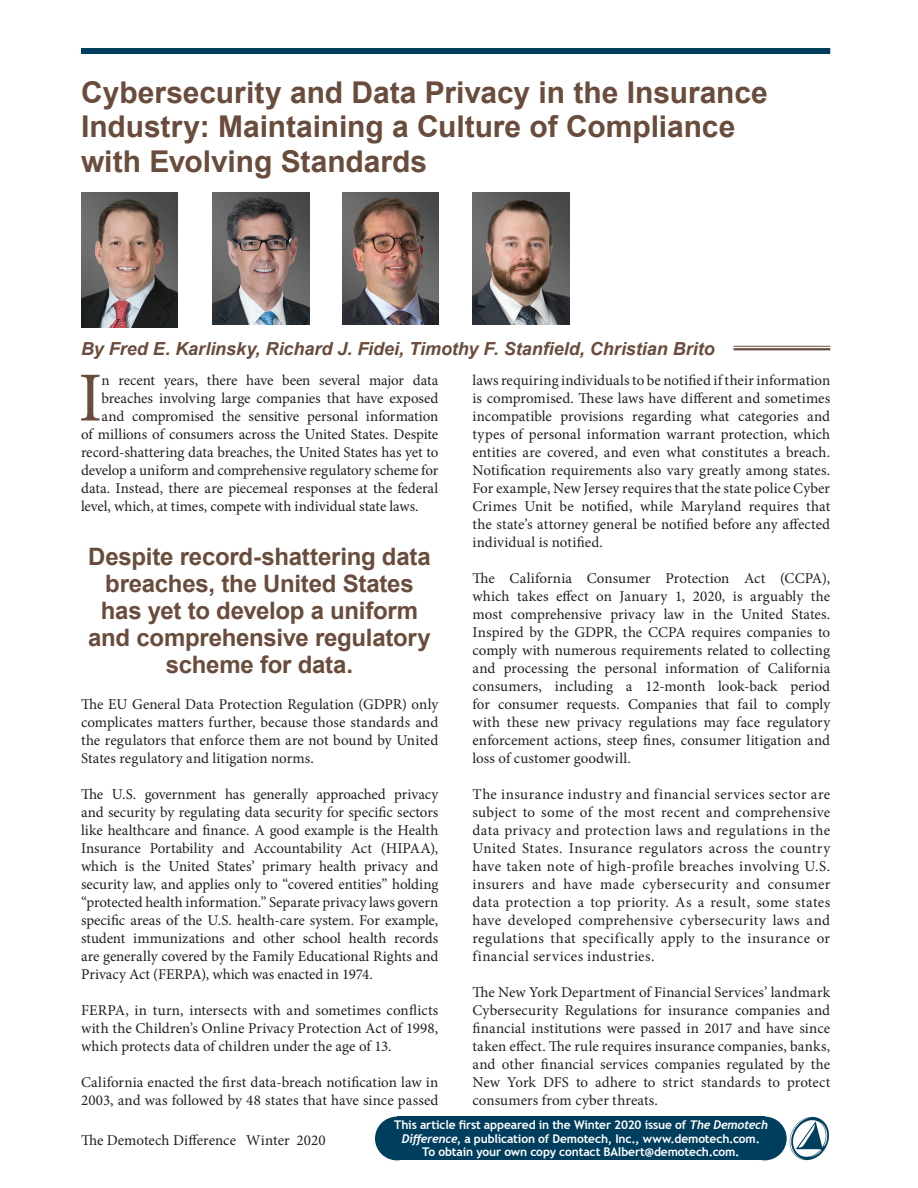
<style>
.page{position:relative;width:918px;height:1188px;background:#fff}
.page>*{position:absolute;margin:0;border:0;box-sizing:border-box;transform-origin:0 0}
.t1{font:70.35px "Minion Pro";color:#694c3c}
.t2{font:700 30px/34.5px "Arial";letter-spacing:-.005em;color:#694c3c}
.t3{font:700 24px/27px "Arial";letter-spacing:-.01em;color:#694c3c;text-align:center}
.By_Line{font:italic 700 18px "Arial";color:#694c3c}
.t4{font:15px/18px "Minion Pro";color:#231f20;text-align:justify}
.t5{font:700 12px "Trebuchet MS";letter-spacing:-.01em;color:#fff}
.s1{font-family:"Trebuchet";font-style:italic}
</style>
<div class="page">
<div style="left:81px;top:48px;width:749px;height:6px;background:#003e5e"></div>
<img style="left:213px;top:193px;width:97px;height:132px">
<img style="left:472px;top:193px;width:97px;height:132px">
<img style="left:342px;top:193px;width:97px;height:132px">
<img style="left:81px;top:193px;width:97px;height:134px">
<hr style="left:734px;top:348px;width:96px;height:2px;background:#694c3c">
<hr style="left:734px;top:346px;width:96px;height:1px;background:#694c3c">
<svg style="left:789px;top:1117px;width:40px;height:43px"></svg>
<div style="left:743px;top:1117px;width:44px;height:43px;background:#003e5e;border-radius:50%"></div>
<div style="left:375px;top:1117px;width:44px;height:43px;background:#003e5e;border-radius:50%"></div>
<div style="left:397px;top:1117px;width:368px;height:43px;background:#003e5e"></div>
<p class="t2" style="left:81px;top:75px;width:689px">Cybersecurity and Data Privacy in the Insurance<br>Industry: Maintaining a Culture of Compliance with Evolving Standards</p>
<p class="By_Line" style="left:81px;top:336px;width:635px">By Fred E. Karlinsky, Richard J. Fidei, Timothy F. Stanfield, Christian Brito</p>
<p class="t1" style="left:78px;top:351px;width:26px">I</p>
<p class="t4" style="left:102px;top:371px;width:338px">n recent years, there have been several major data</p>
<p class="t4" style="left:472px;top:371px;width:359px">laws requiring individuals to be notified if their information is compromised. These laws have different and sometimes incompatible provisions regarding what categories and types of personal information warrant protection, which entities are covered, and even what constitutes a breach.<br>Notification requirements also vary greatly among states.<br>For example, New Jersey requires that the state police Cyber Crimes Unit be notified, while Maryland requires that the state’s attorney general be notified before any affected individual is notified.</p>
<p class="t4" style="left:472px;top:569px;width:359px">The California Consumer Protection Act (CCPA), which takes effect on January 1, 2020, is arguably the most comprehensive privacy law in the United States.<br>Inspired by the GDPR, the CCPA requires companies to comply with numerous requirements related to collecting and processing the personal information of California consumers, including a 12-month look-back period for consumer requests. Companies that fail to comply with these new privacy regulations may face regulatory enforcement actions, steep fines, consumer litigation and loss of customer goodwill.</p>
<p class="t4" style="left:472px;top:785px;width:359px">The insurance industry and financial services sector are subject to some of the most recent and comprehensive data privacy and protection laws and regulations in the United States. Insurance regulators across the country have taken note of high-profile breaches involving U.S. insurers and have made cybersecurity and consumer data protection a top priority. As a result, some states have developed comprehensive cybersecurity laws and regulations that specifically apply to the insurance or financial services industries.</p>
<p class="t4" style="left:472px;top:983px;width:359px">The New York Department of Financial Services’ landmark Cybersecurity Regulations for insurance companies and financial institutions were passed in 2017 and have since taken effect. The rule requires insurance companies, banks, and other financial services companies regulated by the New York DFS to adhere to strict standards to protect consumers from cyber threats.</p>
<p class="t5" style="left:394px;top:1118px;width:375px">This article first appeared in the Winter 2020 issue of <span class="s1">The Demotech</span></p>
<p class="t5" style="left:402px;top:1131px;width:360px"><span class="s1">Difference,</span> a publication of Demotech, Inc., www.demotech.com.</p>
<p class="t5" style="left:422px;top:1145px;width:319px">To obtain your own copy contact BAlbert@demotech.com.</p>
<p class="t4" style="left:102px;top:389px;width:338px">breaches involving large companies that have exposed</p>
<p class="t4" style="left:102px;top:407px;width:338px">and compromised the sensitive personal information</p>
<p class="t4" style="left:81px;top:425px;width:359px">of millions of consumers across the United States. Despite</p>
<p class="t4" style="left:81px;top:443px;width:359px">record-shattering data breaches, the United States has yet to</p>
<p class="t4" style="left:81px;top:461px;width:359px">develop a uniform and comprehensive regulatory scheme for</p>
<p class="t4" style="left:81px;top:479px;width:359px">data. Instead, there are piecemeal responses at the federal</p>
<p class="t4" style="left:81px;top:497px;width:339px">level, which, at times, compete with individual state laws.</p>
<p class="t3" style="left:88px;top:543px;width:344px">Despite record-shattering data breaches, the United States has yet to develop a uniform and comprehensive regulatory scheme for data.</p>
<p class="t4" style="left:81px;top:695px;width:359px">The EU General Data Protection Regulation (GDPR) only complicates matters further, because those standards and the regulators that enforce them are not bound by United States regulatory and litigation norms.</p>
<p class="t4" style="left:81px;top:785px;width:359px">The U.S. government has generally approached privacy and security by regulating data security for specific sectors like healthcare and finance. A good example is the Health Insurance Portability and Accountability Act (HIPAA), which is the United States’ primary health privacy and security law, and applies only to “covered entities” holding “protected health information.” Separate privacy laws govern specific areas of the U.S. health-care system. For example, student immunizations and other school health records are generally covered by the Family Educational Rights and Privacy Act (FERPA), which was enacted in 1974.</p>
<p class="t4" style="left:81px;top:1001px;width:359px">FERPA, in turn, intersects with and sometimes conflicts with the Children’s Online Privacy Protection Act of 1998, which protects data of children under the age of 13.</p>
<p class="t4" style="left:81px;top:1073px;width:359px">California enacted the first data-breach notification law in<br>2003, and was followed by 48 states that have since passed</p>
<p class="t4" style="left:81px;top:1131px;width:246px">The Demotech Difference Winter 2020</p>
</div>
